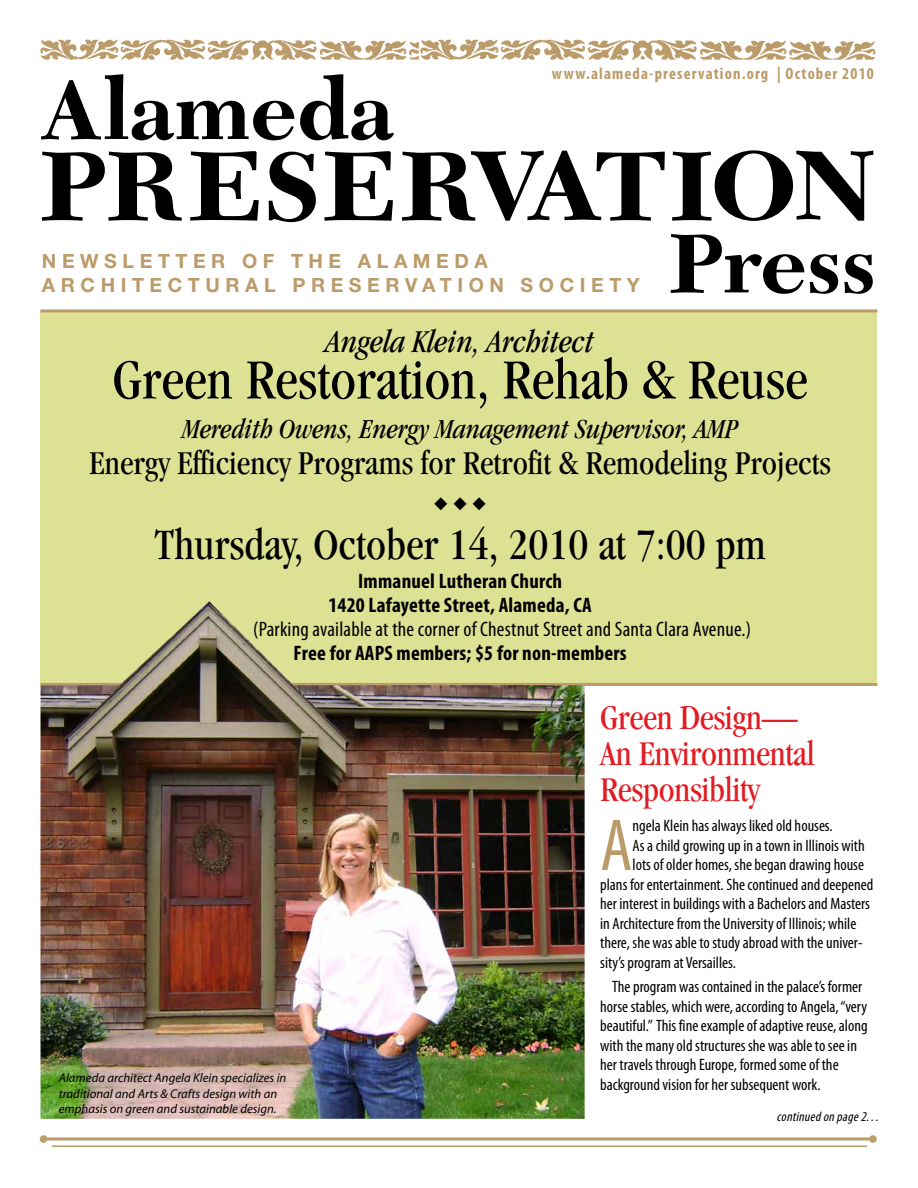
<style>
.page{position:relative;width:918px;height:1188px;background:#fff}
.page>*{position:absolute;margin:0;border:0;box-sizing:border-box;transform-origin:0 0}
.t1{font:700 87.15px "New Caledonia";color:#000}
.t2{font:condensed 74.4px "Myriad Pro";color:#000}
.t3{font:condensed 74.4px "Myriad Pro";color:#bc9b6a}
.t4{font:condensed 58.5px "Garamond";color:#000}
.t5{font:condensed 45px "Garamond";color:#000}
.t6{font:condensed 36px/36px "Garamond";letter-spacing:-.01em;color:#e31b23}
.t7{font:condensed 34.5px "Garamond";color:#000}
.t8{font:italic condensed 33px "Garamond";color:#000}
.t9{font:italic condensed 28.5px "Garamond";color:#000}
.t10{font:700 condensed 21px/24px "Myriad Pro";letter-spacing:.01em;color:#000;text-align:center}
.t11{font:condensed 21px "Myriad Pro";letter-spacing:.01em;color:#000}
.t12{font:700 19.5px/24.5px "Helvetica Neue";letter-spacing:.285em;color:#bc9b6a}
.t13{font:18px "Zapf Dingbats ITC";color:#000}
.t14{font:condensed 16.5px/19.5px "Myriad Pro";color:#000}
.t15{font:700 condensed 16.5px "Myriad Pro";letter-spacing:.07em;color:#bc9b6a}
.t16{font:italic condensed 13.5px "Myriad Pro";color:#000}
.t17{font:italic 12.75px/15.8px "Myriad Pro";color:#000}
</style>
<div class="page">
<div style="left:40px;top:311px;width:838px;height:373px;background:#dce194"></div>
<hr style="left:40px;top:309px;width:838px;height:3px;background:#bc9b6a">
<img style="left:40px;top:40px;width:836px;height:20px">
<svg style="left:324px;top:151px;width:69px;height:70px"></svg>
<svg style="left:269px;top:152px;width:47px;height:70px"></svg>
<svg style="left:190px;top:151px;width:69px;height:70px"></svg>
<svg style="left:42px;top:152px;width:140px;height:69px"></svg>
<svg style="left:402px;top:151px;width:263px;height:70px"></svg>
<svg style="left:672px;top:150px;width:201px;height:71px"></svg>
<hr style="left:45px;top:1137px;width:828px;height:3px;background:#bc9b6a">
<div style="left:869px;top:1135px;width:8px;height:8px;background:#bc9b6a;border-radius:50%"></div>
<div style="left:40px;top:1135px;width:7px;height:8px;background:#bc9b6a;border-radius:50%"></div>
<hr style="left:52px;top:1145px;width:815px;height:2px;background:#bc9b6a">
<hr style="left:40px;top:683px;width:838px;height:3px;background:#bc9b6a">
<img style="left:40px;top:601px;width:545px;height:518px">
<h1 class="t1" style="left:42px;top:59px;width:354px">Alameda</h1>
<p class="t15" style="left:552px;top:63px;width:323px">www.alameda-preservation.org | October 2010</p>
<p class="t12" style="left:42px;top:248px;width:599px">NEWSLETTER OF THE ALAMEDA<br>ARCHITECTURAL PRESERVATION SOCIETY</p>
<h1 class="t1" style="left:669px;top:212px;width:210px">Press</h1>
<h3 class="t8" style="left:326px;top:323px;width:269px">Angela Klein, Architect</h3>
<h3 class="t4" style="left:113px;top:347px;width:697px">Green Restoration, Rehab &amp; Reuse</h3>
<h3 class="t9" style="left:183px;top:413px;width:557px">Meredith Owens, Energy Management Supervisor, AMP</h3>
<h3 class="t7" style="left:89px;top:444px;width:743px">Energy Efficiency Programs for Retrofit &amp; Remodeling Projects</h3>
<p class="t13" style="left:434px;top:496px;width:54px">◆ ◆ ◆</p>
<h3 class="t5" style="left:155px;top:519px;width:613px">Thursday, October 14, 2010 at 7:00 pm</h3>
<p class="t10" style="left:328px;top:569px;width:265px">Immanuel Lutheran Church<br>1420 Lafayette Street, Alameda, CA</p>
<p class="t11" style="left:253px;top:617px;width:500px">(Parking available at the corner of Chestnut Street and Santa Clara Avenue.)</p>
<p class="t10" style="left:294px;top:641px;width:334px">Free for AAPS members; $5 for non-members</p>
<h2 class="t2" style="left:57px;top:1035px;width:34px">A</h2>
<p class="t17" style="left:59px;top:1069px;width:229px">Alameda architect Angela Klein specializes in traditional and Arts &amp; Crafts design with an emphasis on green and sustainable design.</p>
<p class="t14" style="left:89px;top:1069px;width:111px">member Angela Klein</p>
<h3 class="t6" style="left:600px;top:699px;width:216px">Green Design—<br>An Environmental<br>Responsiblity</h3>
<h2 class="t3" style="left:600px;top:800px;width:34px">A</h2>
<p class="t14" style="left:633px;top:816px;width:202px">ngela Klein has always liked old houses.</p>
<p class="t14" style="left:633px;top:835px;width:234px">As a child growing up in a town in Illinois with</p>
<p class="t14" style="left:633px;top:855px;width:233px">lots of older homes, she began drawing house</p>
<p class="t14" style="left:600px;top:874px;width:275px">plans for entertainment. She continued and deepened</p>
<p class="t14" style="left:600px;top:894px;width:271px">her interest in buildings with a Bachelors and Masters</p>
<p class="t14" style="left:600px;top:913px;width:258px">in Architecture from the University of Illinois; while</p>
<p class="t14" style="left:600px;top:933px;width:264px">there, she was able to study abroad with the univer-</p>
<p class="t14" style="left:600px;top:952px;width:137px">sity’s program at Versailles.</p>
<p class="t14" style="left:600px;top:977px;width:269px;text-indent:12px">The program was contained in the palace’s former horse stables, which were, according to Angela, “very beautiful.” This fine example of adaptive reuse, along with the many old structures she was able to see in her travels through Europe, formed some of the background vision for her subsequent work.</p>
<p class="t16" style="left:777px;top:1109px;width:107px">continuedonpage2...</p>
</div>
